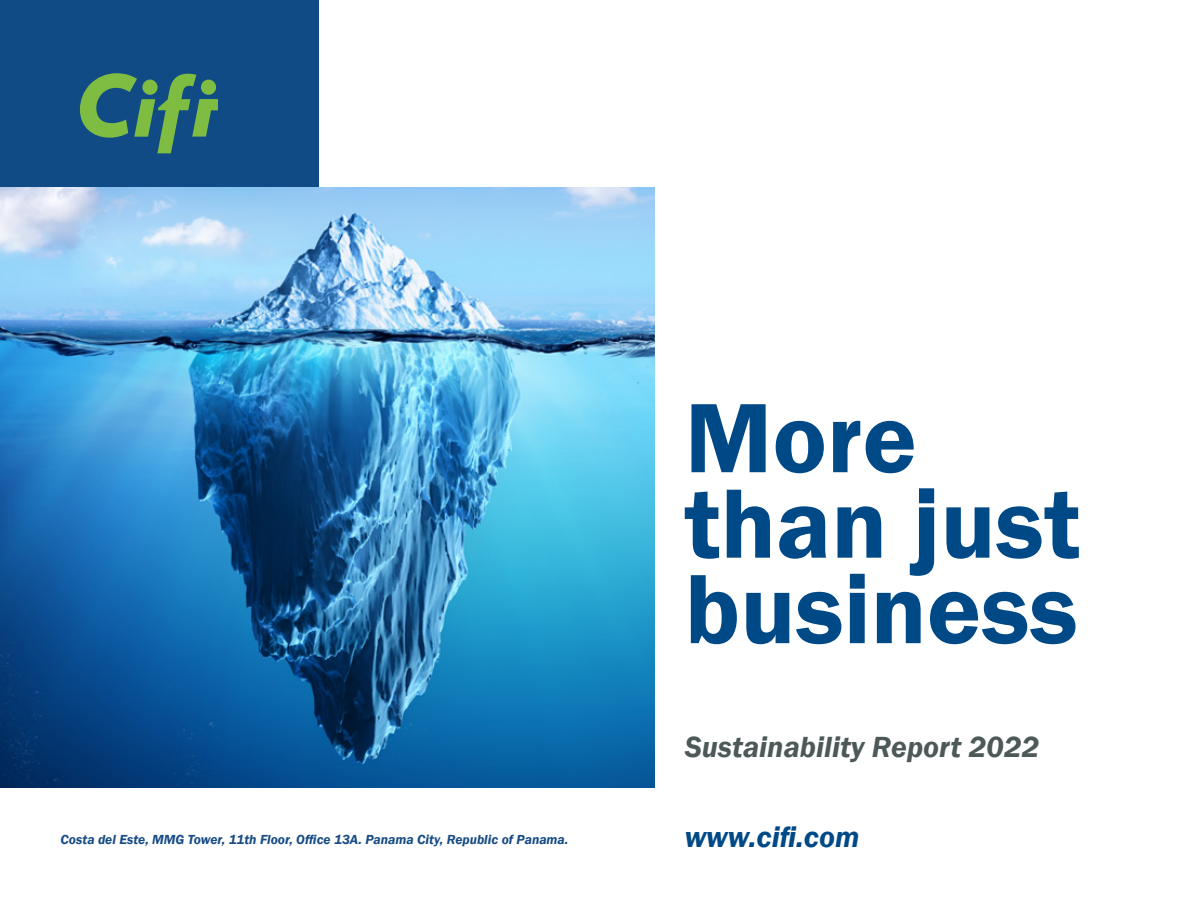
<style>
.page{position:relative;width:1188px;height:918px;background:#fff}
.page>*{position:absolute;margin:0;border:0;box-sizing:border-box;transform-origin:0 0}
.t1{font:600 102px/85.5px "Franklin Gothic";color:#004987}
.t2{font:italic 600 30px "Franklin Gothic";color:#4d5858}
.t3{font:italic 600 30px "Franklin Gothic";color:#004987}
.t4{font:italic 600 13.5px "Franklin Gothic";color:#174c84}
</style>
<div class="page">
<div style="left:0;top:0;width:318px;height:215px;background:#104b86"></div>
<img style="left:0;top:187px;width:654px;height:601px">
<svg style="left:80px;top:73px;width:138px;height:80px"></svg>
<p class="t4" style="left:60px;top:831px;width:509px">Costa del Este, MMG Tower, 11th Floor, Office 13A. Panama City, Republic of Panama.</p>
<h1 class="t1" style="left:685px;top:397px;width:397px">More than just business</h1>
<h2 class="t2" style="left:685px;top:727px;width:356px">Sustainability Report 2022</h2>
<h2 class="t3" style="left:685px;top:818px;width:176px">www.cifi.com</h2>
</div>
